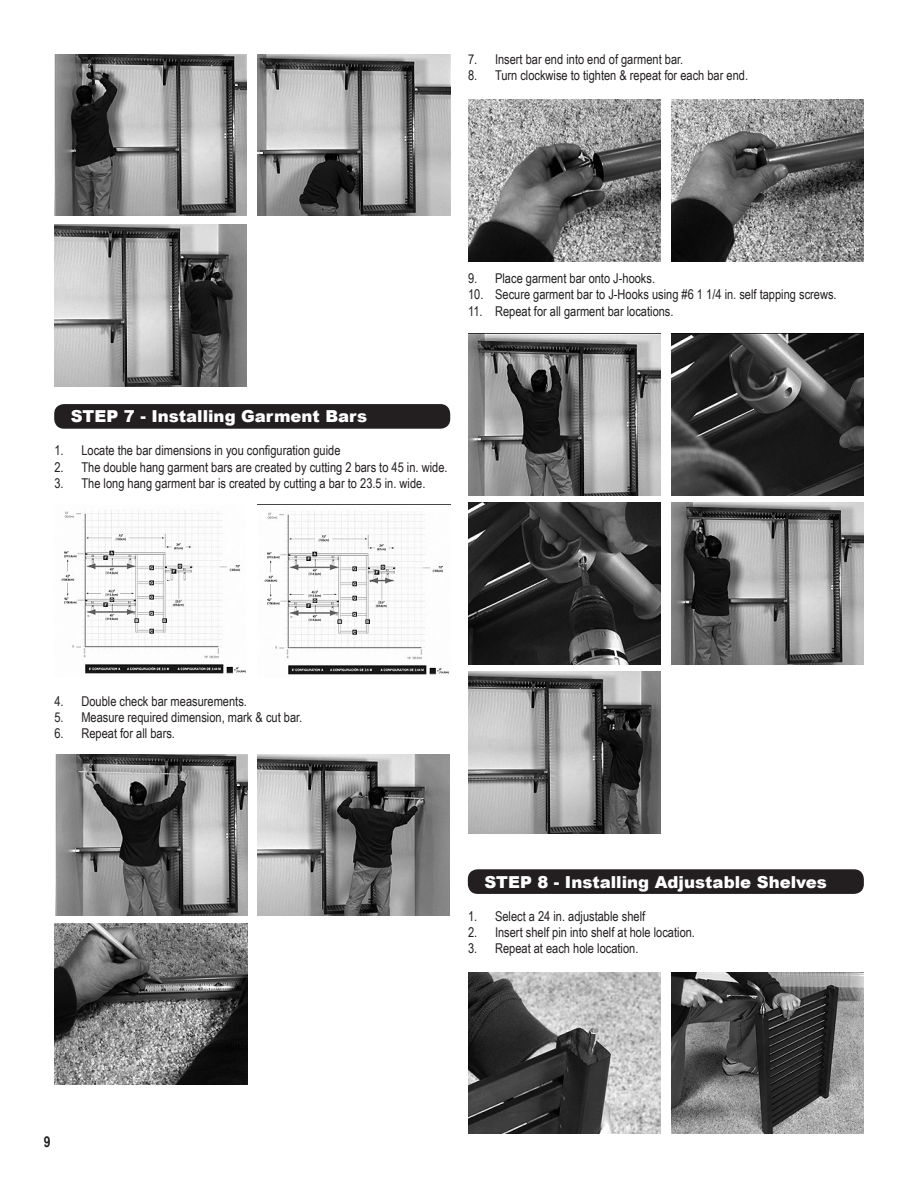
<style>
.page{position:relative;width:918px;height:1188px;background:#fff}
.page>*{position:absolute;margin:0;border:0;box-sizing:border-box;transform-origin:0 0}
.t1{font:900 16.5px "Arial";color:#fff}
.t2{font:700 15px "Arial Narrow";color:#231f20}
.t3{font:13.5px "Arial Narrow";color:#231f20}
</style>
<div class="page">
<img style="left:54px;top:54px;width:193px;height:162px">
<img style="left:258px;top:54px;width:192px;height:162px">
<img style="left:54px;top:225px;width:192px;height:161px">
<div style="left:55px;top:405px;width:394px;height:23px;background:#231f20;border-radius:9px"></div>
<div style="left:54px;top:404px;width:396px;height:25px;border:2px solid #231f20;border-radius:9px"></div>
<img style="left:264px;top:511px;width:185px;height:164px">
<img style="left:61px;top:510px;width:185px;height:164px">
<img style="left:55px;top:754px;width:193px;height:162px">
<img style="left:257px;top:754px;width:193px;height:162px">
<img style="left:54px;top:923px;width:194px;height:162px">
<img style="left:468px;top:100px;width:193px;height:162px">
<img style="left:672px;top:100px;width:192px;height:162px">
<img style="left:468px;top:334px;width:192px;height:161px">
<img style="left:671px;top:334px;width:193px;height:161px">
<img style="left:468px;top:502px;width:193px;height:162px">
<img style="left:672px;top:502px;width:192px;height:162px">
<img style="left:468px;top:672px;width:192px;height:162px">
<div style="left:469px;top:870px;width:394px;height:23px;background:#231f20;border-radius:9px"></div>
<div style="left:468px;top:869px;width:396px;height:25px;border:2px solid #231f20;border-radius:9px"></div>
<img style="left:468px;top:972px;width:193px;height:162px">
<img style="left:672px;top:972px;width:192px;height:162px">
<p class="t3" style="left:468px;top:49px;width:217px">7. Insert bar end into end of garment bar.</p>
<p class="t3" style="left:468px;top:65px;width:282px">8. Turn clockwise to tighten &amp; repeat for each bar end.</p>
<p class="t3" style="left:468px;top:268px;width:188px">9. Place garment bar onto J-hooks.</p>
<p class="t3" style="left:468px;top:285px;width:370px">10. Secure garment bar to J-Hooks using #6 1 1/4 in. self tapping screws.</p>
<p class="t3" style="left:468px;top:301px;width:207px">11. Repeat for all garment bar locations.</p>
<p class="t1" style="left:71px;top:405px;width:298px">STEP 7 - Installing Garment Bars</p>
<p class="t3" style="left:54px;top:441px;width:288px">1. Locate the bar dimensions in you configuration guide</p>
<p class="t3" style="left:54px;top:457px;width:395px">2. The double hang garment bars are created by cutting 2 bars to 45 in. wide.</p>
<p class="t3" style="left:54px;top:473px;width:373px">3. The long hang garment bar is created by cutting a bar to 23.5 in. wide.</p>
<p class="t3" style="left:54px;top:691px;width:194px">4. Double check bar measurements.</p>
<p class="t3" style="left:54px;top:707px;width:249px">5. Measure required dimension, mark &amp; cut bar.</p>
<p class="t3" style="left:54px;top:723px;width:122px">6. Repeat for all bars.</p>
<p class="t2" style="left:44px;top:1130px;width:8px">9</p>
<p class="t1" style="left:484px;top:870px;width:344px">STEP 8 - Installing Adjustable Shelves</p>
<p class="t3" style="left:468px;top:906px;width:179px">1. Select a 24 in. adjustable shelf</p>
<p class="t3" style="left:468px;top:922px;width:229px">2. Insert shelf pin into shelf at hole location.</p>
<p class="t3" style="left:468px;top:938px;width:172px">3. Repeat at each hole location.</p>
</div>
